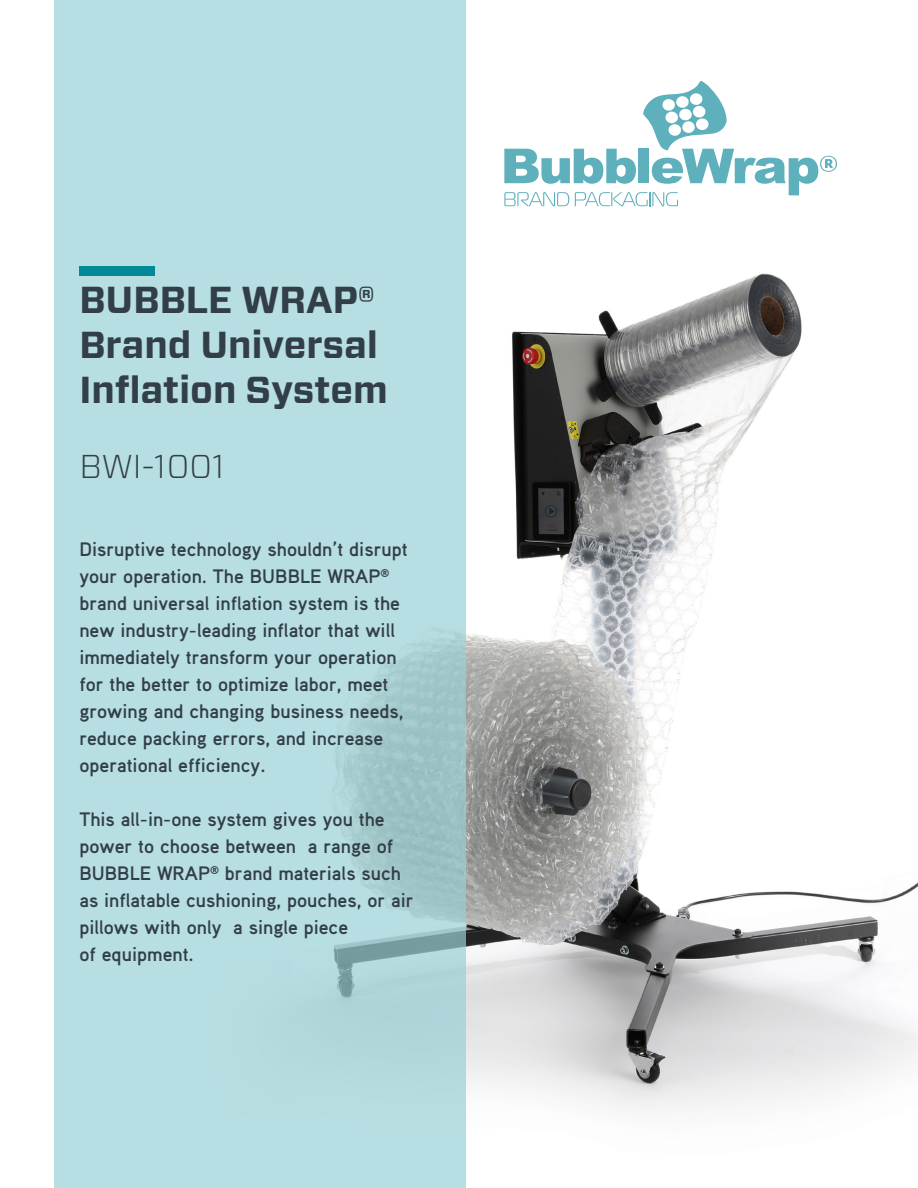
<style>
.page{position:relative;width:918px;height:1188px;background:#fff}
.page>*{position:absolute;margin:0;border:0;box-sizing:border-box;transform-origin:0 0}
.t1{font:700 37.5px/45px "Forza";color:#323e48}
.t2{font:300 33px "Forza";color:#323e48}
.t3{font:700 19.5px/27px "Aaux Pro";color:#323e48}
</style>
<div class="page">
<img style="left:465px;top:143px;width:453px;height:1045px">
<svg style="left:54px;top:0;width:411px;height:1188px;background:#b4dbdf"></svg>
<div style="left:79px;top:266px;width:76px;height:9px;background:#008996"></div>
<svg style="left:504px;top:81px;width:333px;height:125px"></svg>
<h1 class="t1" style="left:79px;top:278px;width:310px">BUBBLE WRAP®<br>Brand Universal<br>Inflation System</h1>
<h2 class="t2" style="left:79px;top:444px;width:147px">BWI-1001</h2>
<p class="t3" style="left:79px;top:535px;width:330px">Disruptive technology shouldn’t disrupt your operation. The BUBBLE WRAP<sup>® </sup>brand universal inflation system is the new industry-leading inflator that will immediately transform your operation for the better to optimize labor, meet growing and changing business needs, reduce packing errors, and increase operational efficiency.</p>
<p class="t3" style="left:79px;top:805px;width:336px">This all-in-one system gives you the power to choose between a range of<br>BUBBLE WRAP<sup>®</sup> brand materials such as inflatable cushioning, pouches, or air pillows with only a single piece<br>of equipment.</p>
</div>
